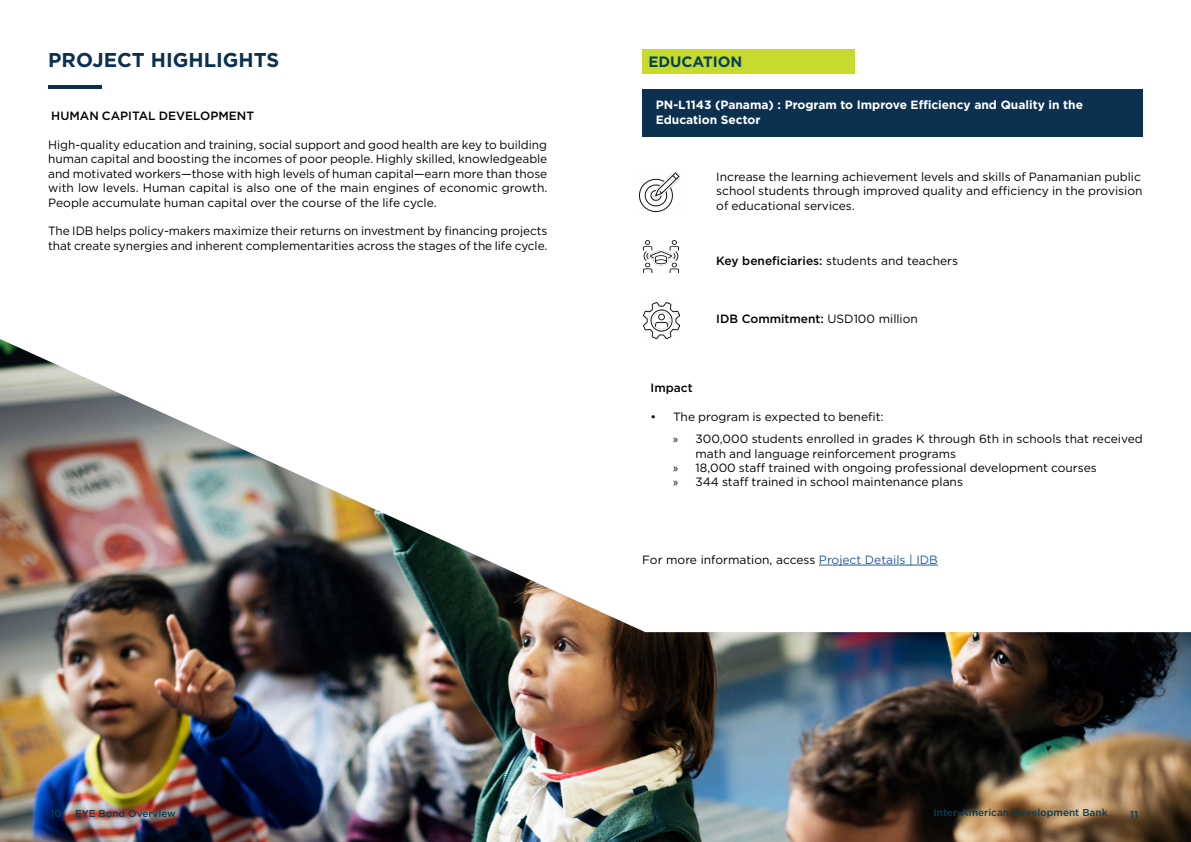
<style>
.page{position:relative;width:1191px;height:842px;background:#fff}
.page>*{position:absolute;margin:0;border:0;box-sizing:border-box;transform-origin:0 0}
.t1{font:700 20px "Gotham";color:#0c3150}
.t2{font:700 15px "Gotham";color:#024256}
.t3{font:12px/14.4px "Gotham";color:#000}
.t4{font:700 12px/14.4px "Gotham";color:#fff}
.t5{font:500 12px "Gotham";color:#000}
.t6{font:500 10px "Gotham";color:#024256}
.s1{font-weight:500}
.s2{font-weight:400}
.s3{font-family:"Myriad Pro"}
.s4{color:#215e9e}
</style>
<div class="page">
<img style="left:0;top:339px;width:1191px;height:503px">
<hr style="left:48px;top:85px;width:53px;height:4px;background:#0c3150">
<div style="left:642px;top:49px;width:213px;height:24px;background:#c8da2d"></div>
<div style="left:642px;top:89px;width:500px;height:48px;background:#0c3150"></div>
<img style="left:640px;top:172px;width:40px;height:40px">
<img style="left:643px;top:240px;width:35px;height:33px">
<img style="left:643px;top:303px;width:36px;height:35px">
<hr style="left:819px;top:565px;width:119px;height:1px;background:#215e9e">
<h1 class="t1" style="left:48px;top:46px;width:232px">PROJECT HIGHLIGHTS</h1>
<p class="t5" style="left:51px;top:108px;width:204px">HUMAN CAPITAL DEVELOPMENT</p>
<p class="t3" style="left:48px;top:137px;width:501px;text-align:justify">High-quality education and training, social support and good health are key to building human capital and boosting the incomes of poor people. Highly skilled, knowledgeable and motivated workers—those with high levels of human capital—earn more than those with low levels. Human capital is also one of the main engines of economic growth.<br>People accumulate human capital over the course of the life cycle.</p>
<p class="t3" style="left:48px;top:224px;width:501px">The IDB helps policy-makers maximize their returns on investment by financing projects that create synergies and inherent complementarities across the stages of the life cycle.</p>
<p class="t2" style="left:648px;top:52px;width:96px">EDUCATION</p>
<p class="t4" style="left:656px;top:98px;width:428px">PN-L1143 (Panama) : Program to Improve Efficiency and Quality in the<br>Education Sector</p>
<p class="t3" style="left:716px;top:169px;width:428px">Increase the learning achievement levels and skills of Panamanian public school students through improved quality and efficiency in the provision of educational services.</p>
<p class="t3" style="left:716px;top:253px;width:243px"><span class="s1">Key beneficiaries:</span> students and teachers</p>
<p class="t5" style="left:716px;top:311px;width:203px">IDB Commitment: <span class="s2">USD100 million</span></p>
<p class="t5" style="left:650px;top:380px;width:44px">Impact</p>
<p class="t3" style="left:673px;top:405px;width:471px;line-height:22.4px;text-indent:-22px">• The program is expected to benefit:<br><span class="s3">»</span> 300,000 students enrolled in grades K through 6th in schools that received</p>
<p class="t3" style="left:673px;top:446px;width:425px;text-indent:22px">math and language reinforcement programs<br><span class="s3">»</span> 18,000 staff trained with ongoing professional development courses <span class="s3">»</span> 344 staff trained in school maintenance plans</p>
<p class="t3" style="left:642px;top:552px;width:297px">For more information, access <span class="s4">Project Details | IDB</span></p>
<p class="t6" style="left:51px;top:807px;width:13px">10</p>
<p class="t6" style="left:75px;top:806px;width:102px">EYE Bond Overview</p>
<p class="t6" style="left:933px;top:806px;width:175px">Inter-American Development Bank</p>
<p class="t6" style="left:1130px;top:808px;width:9px">11</p>
</div>
